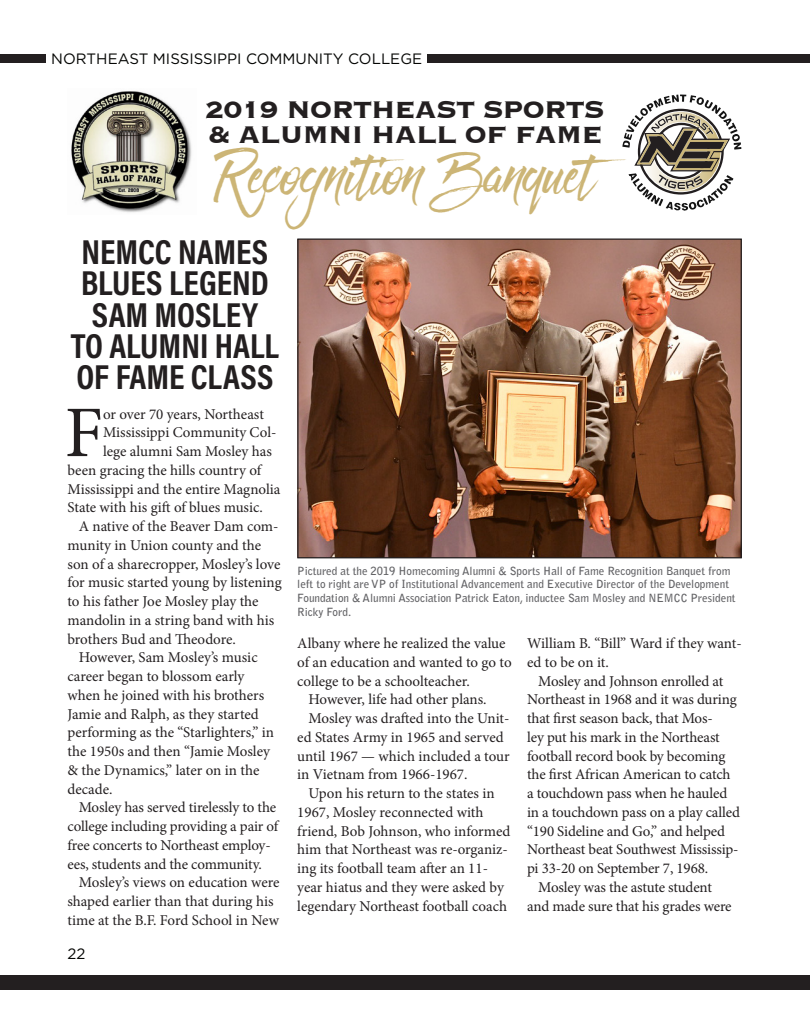
<style>
.page{position:relative;width:810px;height:1035px;background:#fff}
.page>*{position:absolute;margin:0;border:0;box-sizing:border-box;transform-origin:0 0}
.t1{font:72.75px "Minion Pro";color:#231f20}
.t2{font:48.75px "Fresh Script";color:#ccb576}
.t3{font:700 35px/31.2px "Acumin Pro Cond";color:#231f20;text-align:center}
.t4{font:700 31.25px "Copperplate";letter-spacing:-.03em;color:#231f20}
.t5{font:15px/18.8px "Minion Pro";letter-spacing:-.005em;color:#231f20}
.t6{font:15px "Gotham";color:#040503}
.t7{font:700 11.25px/13.8px "Bell Gothic Std";letter-spacing:-.005em;color:#636366}
</style>
<div class="page">
<div style="left:0;top:976px;width:810px;height:14px;background:#231f20"></div>
<div style="left:0;top:54px;width:810px;height:8px;background:#231f20"></div>
<div style="left:47px;top:45px;width:380px;height:27px;background:#fff"></div>
<img style="left:299px;top:240px;width:441px;height:316px">
<div style="left:297px;top:238px;width:445px;height:320px;border:1px solid #231f20"></div>
<img style="left:71px;top:91px;width:121px;height:122px">
<svg style="left:622px;top:95px;width:119px;height:116px"></svg>
<p class="t6" style="left:51px;top:49px;width:372px">NORTHEAST MISSISSIPPI COMMUNITY COLLEGE</p>
<p class="t4" style="left:205px;top:89px;width:401px">2019 NORTHEAST SPORTS</p>
<p class="t4" style="left:208px;top:114px;width:396px">&amp; ALUMNI HALL OF FAME</p>
<p class="t2" style="left:217px;top:147px;width:419px">Recognition Banquet</p>
<p class="t3" style="left:81px;top:236px;width:189px">NEMCC NAMES<br>BLUES LEGEND<br>SAM MOSLEY</p>
<p class="t3" style="left:71px;top:329px;width:210px;text-align:left">TO ALUMNI HALL<br>OF FAME CLASS</p>
<p class="t1" style="left:65px;top:384px;width:40px">F</p>
<p class="t5" style="left:103px;top:405px;width:162px">or over 70 years, Northeast</p>
<p class="t5" style="left:103px;top:423px;width:175px">Mississippi Community Col-</p>
<p class="t5" style="left:103px;top:442px;width:170px">lege alumni Sam Mosley has</p>
<p class="t5" style="left:68px;top:461px;width:195px">been gracing the hills country of</p>
<p class="t5" style="left:68px;top:480px;width:214px">Mississippi and the entire Magnolia</p>
<p class="t5" style="left:68px;top:498px;width:197px">State with his gift of blues music.</p>
<p class="t5" style="left:68px;top:517px;width:216px;text-indent:11px">A native of the Beaver Dam com&shy;munity in Union county and the son of a sharecropper, Mosley’s love for music started young by listening to his father Joe Mosley play the mandolin in a string band with his brothers Bud and Theodore.</p>
<p class="t5" style="left:68px;top:648px;width:208px;text-indent:11px">However, Sam Mosley’s music career began to blossom early when he joined with his brothers<br>Jamie and Ralph, as they started performing as the “Starlighters,” in the 1950s and then “Jamie Mosley &amp; the Dynamics,” later on in the decade.</p>
<p class="t5" style="left:68px;top:798px;width:212px;text-indent:11px">Mosley has served tirelessly to the college including providing a pair of free concerts to Northeast employ&shy;ees, students and the community.</p>
<p class="t5" style="left:68px;top:873px;width:213px;text-indent:11px">Mosley’s views on education were shaped earlier than that during his time at the B.F. Ford School in New</p>
<p class="t6" style="left:68px;top:944px;width:19px">22</p>
<p class="t7" style="left:297px;top:564px;width:440px">Pictured at the 2019 Homecoming Alumni &amp; Sports Hall of Fame Recognition Banquet from left to right are VP of Institutional Advancement and Executive Director of the Development Foundation &amp; Alumni Association Patrick Eaton, inductee Sam Mosley and NEMCC President Ricky Ford.</p>
<p class="t5" style="left:297px;top:634px;width:216px">Albany where he realized the value of an education and wanted to go to college to be a schoolteacher.</p>
<p class="t5" style="left:309px;top:690px;width:180px">However, life had other plans.</p>
<p class="t5" style="left:297px;top:709px;width:214px;text-indent:11px">Mosley was drafted into the Unit&shy;ed States Army in 1965 and served until 1967 — which included a tour in Vietnam from 1966-1967.</p>
<p class="t5" style="left:297px;top:784px;width:215px;text-indent:11px">Upon his return to the states in 1967, Mosley reconnected with friend, Bob Johnson, who informed him that Northeast was re-organiz&shy;ing its football team after an 11- year hiatus and they were asked by legendary Northeast football coach</p>
<p class="t5" style="left:527px;top:634px;width:216px">William B. “Bill” Ward if they want&shy;ed to be on it.</p>
<p class="t5" style="left:527px;top:671px;width:214px;text-indent:11px">Mosley and Johnson enrolled at Northeast in 1968 and it was during that first season back, that Mos-<br>ley put his mark in the Northeast football record book by becoming the first African American to catch a touchdown pass when he hauled in a touchdown pass on a play called “190 Sideline and Go,” and helped Northeast beat Southwest Mississip&shy;pi 33-20 on September 7, 1968.</p>
<p class="t5" style="left:527px;top:878px;width:206px;text-align:center">Mosley was the astute student<br>and made sure that his grades were</p>
</div>
